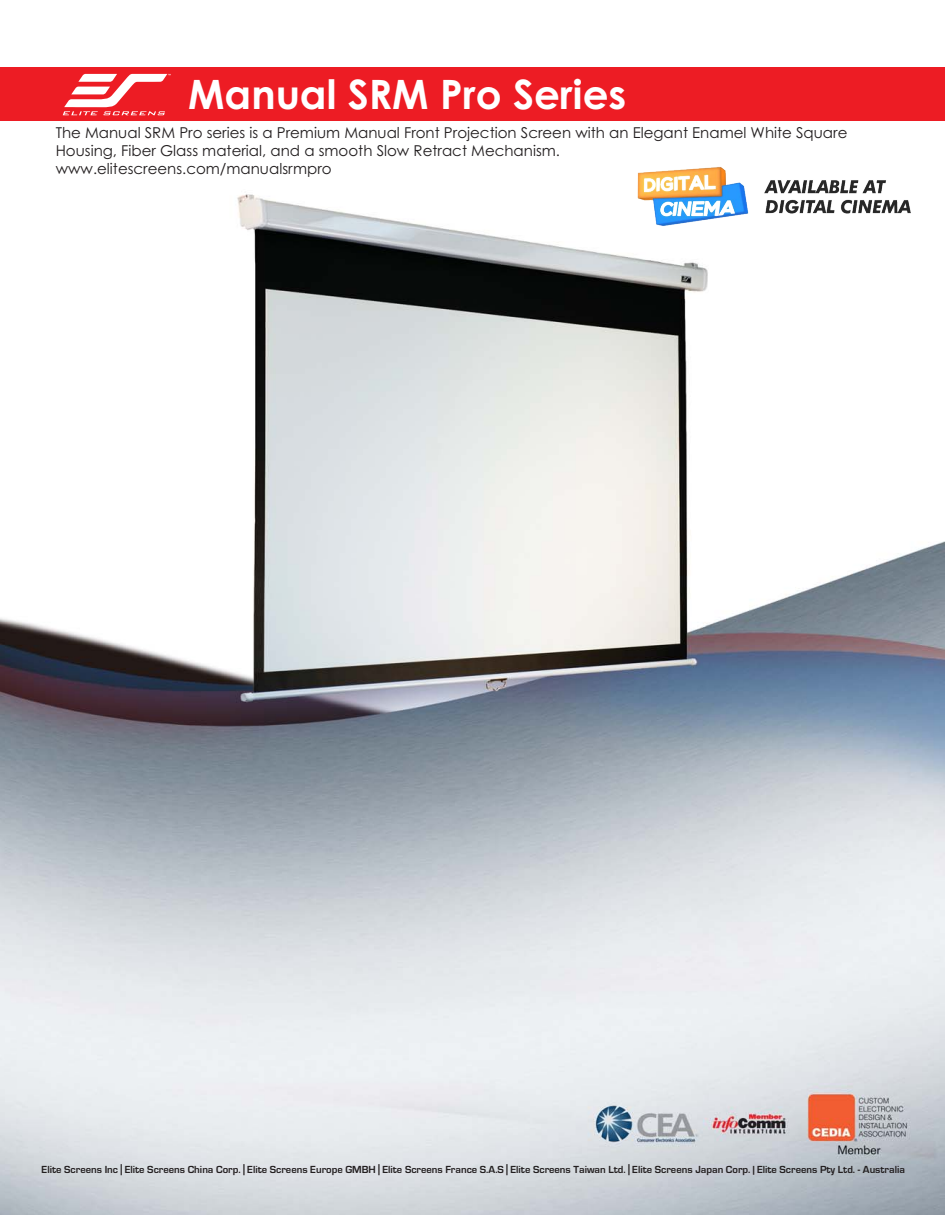
<style>
.page{position:relative;width:945px;height:1215px;background:#fff}
.page>*{position:absolute;margin:0;border:0;box-sizing:border-box;transform-origin:0 0}
.t1{font:700 40.5px "Century Gothic";color:#fff}
.t2{font:15px/18px "Century Gothic";color:#231f20}
.t3{font:700 10.65px "Eurostile";color:#231f20}
.s1{font-size:13.35px}
</style>
<div class="page">
<img style="left:0;top:67px;width:945px;height:1148px">
<div style="left:0;top:68px;width:945px;height:53px;background:#ed1c24"></div>
<svg style="left:63px;top:74px;width:108px;height:41px"></svg>
<img style="left:619px;top:151px;width:315px;height:90px">
<h1 class="t1" style="left:188px;top:71px;width:440px">Manual SRM Pro Series</h1>
<p class="t2" style="left:56px;top:125px;width:793px">The Manual SRM Pro series is a Premium Manual Front Projection Screen with an Elegant Enamel White Square<br>Housing, Fiber Glass material, and a smooth Slow Retract Mechanism.<br>www.elitescreens.com/manualsrmpro</p>
<p class="t3" style="left:42px;top:1163px;width:865px">Elite Screens Inc <span class="s1">|</span> Elite Screens China Corp. <span class="s1">|</span> Elite Screens Europe GMBH <span class="s1">|</span> Elite Screens France S.A.S <span class="s1">|</span> Elite Screens Taiwan Ltd. <span class="s1">|</span> Elite Screens Japan Corp. | Elite Screens Pty Ltd. - Australia</p>
</div>
